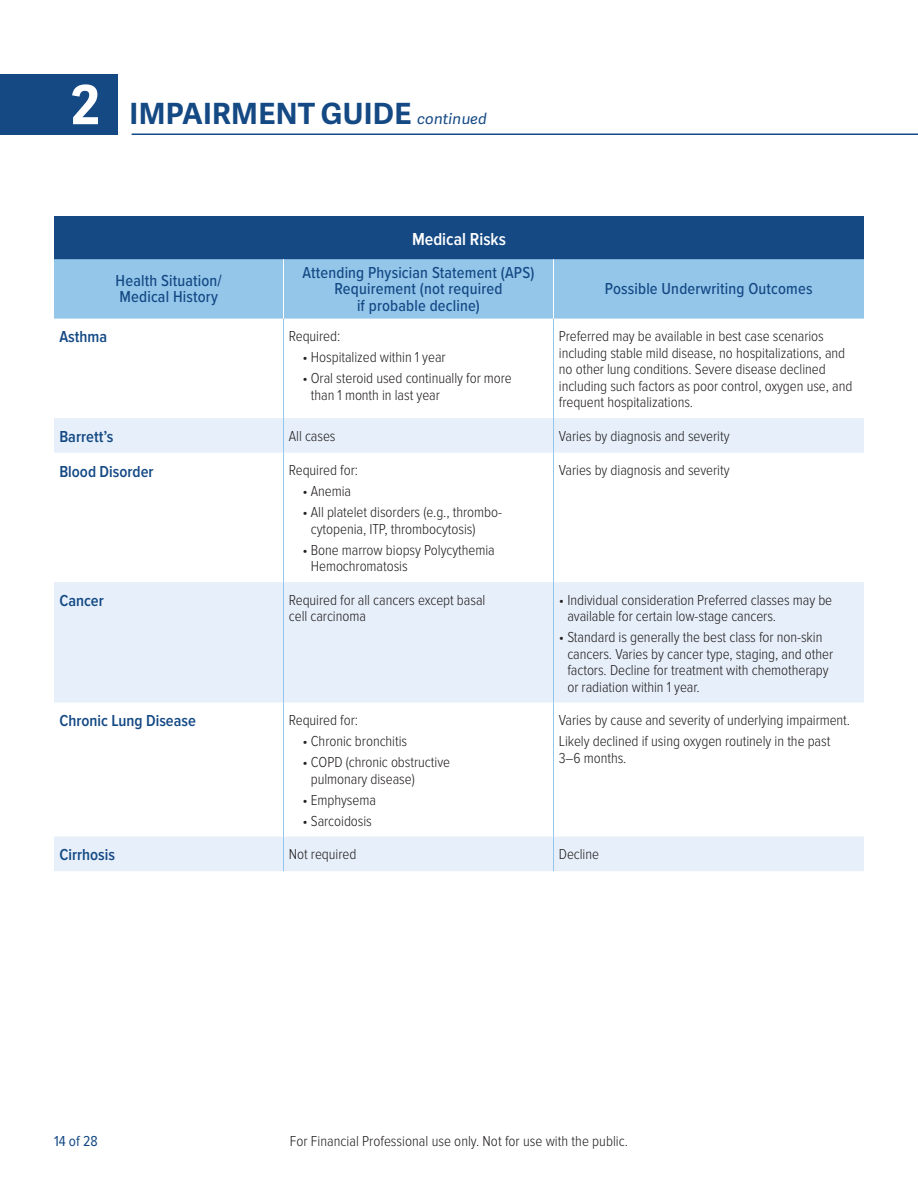
<style>
.page{position:relative;width:918px;height:1188px;background:#fff}
.page>*{position:absolute;margin:0;border:0;box-sizing:border-box;transform-origin:0 0}
.t1{font:700 29.25px "Adelle Sans";letter-spacing:.01em;color:#144984}
.t2{font:600 18px "Proxima Nova Cond";color:#fff}
.t3{font:500 16.5px/16.5px "Proxima Nova Cond";letter-spacing:.01em;color:#144984}
.t4{font:600 16.5px "Proxima Nova Cond";color:#144984}
.t5{font:300 15px/16.5px "Proxima Nova Cond";letter-spacing:-.005em;color:#231f20}
.t6{font:15px "Proxima Nova Cond";color:#144984}
.s1{font-size:54px;color:#fff}
.s2{font-weight:400;font-style:italic;font-size:15px}
</style>
<div class="page">
<div style="left:0;top:74px;width:118px;height:61px;background:#144984"></div>
<hr style="left:132px;top:134px;width:786px;height:1px;background:#144984">
<div style="left:54px;top:216px;width:810px;height:43px;background:#144984"></div>
<div style="left:54px;top:259px;width:810px;height:60px;background:#94c6ea"></div>
<svg style="left:54px;top:418px;width:810px;height:453px"></svg>
<hr style="left:283px;top:319px;width:1px;height:99px;background:#94c6ea">
<hr style="left:553px;top:319px;width:1px;height:99px;background:#94c6ea">
<hr style="left:283px;top:418px;width:1px;height:35px;background:#94c6ea">
<hr style="left:553px;top:418px;width:1px;height:35px;background:#94c6ea">
<hr style="left:283px;top:453px;width:1px;height:129px;background:#94c6ea">
<hr style="left:553px;top:453px;width:1px;height:129px;background:#94c6ea">
<hr style="left:283px;top:582px;width:1px;height:121px;background:#94c6ea">
<hr style="left:553px;top:582px;width:1px;height:121px;background:#94c6ea">
<hr style="left:283px;top:703px;width:1px;height:134px;background:#94c6ea">
<hr style="left:553px;top:703px;width:1px;height:134px;background:#94c6ea">
<hr style="left:283px;top:837px;width:1px;height:34px;background:#94c6ea">
<hr style="left:553px;top:837px;width:1px;height:34px;background:#94c6ea">
<hr style="left:283px;top:259px;width:1px;height:60px;background:#fff">
<hr style="left:553px;top:259px;width:1px;height:60px;background:#fff">
<h1 class="t1" style="left:71px;top:92px;width:418px"><span class="s1">2</span> IMPAIRMENT GUIDE <span class="s2">continued</span></h1>
<p class="t2" style="left:412px;top:229px;width:95px">Medical Risks</p>
<p class="t3" style="left:116px;top:272px;width:108px">Health Situation/<br>Medical History</p>
<p class="t3" style="left:303px;top:263px;width:233px;text-align:center">Attending Physician Statement (APS)<br>Requirement (not required<br>if probable decline)</p>
<p class="t4" style="left:59px;top:328px;width:49px">Asthma</p>
<p class="t5" style="left:289px;top:328px;width:53px">Required:</p>
<p class="t5" style="left:302px;top:349px;width:145px">• Hospitalized within 1 year</p>
<p class="t5" style="left:311px;top:370px;width:203px;text-indent:-8px">• Oral steroid used continually for more than 1 month in last year</p>
<p class="t3" style="left:605px;top:280px;width:209px">Possible Underwriting Outcomes</p>
<p class="t5" style="left:559px;top:328px;width:295px">Preferred may be available in best case scenarios including stable mild disease, no hospitalizations, and no other lung conditions. Severe disease declined including such factors as poor control, oxygen use, and frequent hospitalizations.</p>
<p class="t4" style="left:59px;top:427px;width:56px">Barrett’s</p>
<p class="t5" style="left:289px;top:428px;width:48px">All cases</p>
<p class="t5" style="left:559px;top:428px;width:172px">Varies by diagnosis and severity</p>
<p class="t4" style="left:59px;top:462px;width:96px">Blood Disorder</p>
<p class="t5" style="left:289px;top:462px;width:71px">Required for:</p>
<p class="t5" style="left:302px;top:483px;width:50px">• Anemia</p>
<p class="t5" style="left:311px;top:504px;width:192px;text-indent:-8px">• All platelet disorders (e.g., thrombo&shy;cytopenia, ITP, thrombocytosis)</p>
<p class="t5" style="left:311px;top:542px;width:185px;text-indent:-8px">• Bone marrow biopsy Polycythemia<br>Hemochromatosis</p>
<p class="t5" style="left:559px;top:462px;width:172px">Varies by diagnosis and severity</p>
<p class="t4" style="left:59px;top:591px;width:46px">Cancer</p>
<p class="t5" style="left:289px;top:592px;width:198px">Required for all cancers except basal cell carcinoma</p>
<p class="t5" style="left:567px;top:592px;width:266px;text-indent:-8px">• Individual consideration Preferred classes may be available for certain low-stage cancers.</p>
<p class="t5" style="left:567px;top:629px;width:267px;text-indent:-8px">• Standard is generally the best class for non-skin cancers. Varies by cancer type, staging, and other factors. Decline for treatment with chemotherapy or radiation within 1 year.</p>
<p class="t4" style="left:59px;top:712px;width:138px">Chronic Lung Disease</p>
<p class="t5" style="left:289px;top:712px;width:71px">Required for:</p>
<p class="t5" style="left:302px;top:733px;width:106px">• Chronic bronchitis</p>
<p class="t5" style="left:311px;top:754px;width:141px;text-indent:-8px">• COPD (chronic obstructive pulmonary disease)</p>
<p class="t5" style="left:302px;top:792px;width:75px">• Emphysema</p>
<p class="t5" style="left:302px;top:813px;width:71px">• Sarcoidosis</p>
<p class="t5" style="left:559px;top:710px;width:293px;line-height:21px">Varies by cause and severity of underlying impairment.<br>Likely declined if using oxygen routinely in the past</p>
<p class="t5" style="left:559px;top:750px;width:69px">3–6 months.</p>
<p class="t4" style="left:59px;top:846px;width:57px">Cirrhosis</p>
<p class="t5" style="left:289px;top:846px;width:69px">Not required</p>
<p class="t5" style="left:559px;top:846px;width:42px">Decline</p>
<p class="t6" style="left:54px;top:1133px;width:45px">14 of 28</p>
<p class="t5" style="left:290px;top:1133px;width:340px">For Financial Professional use only. Not for use with the public.</p>
</div>
